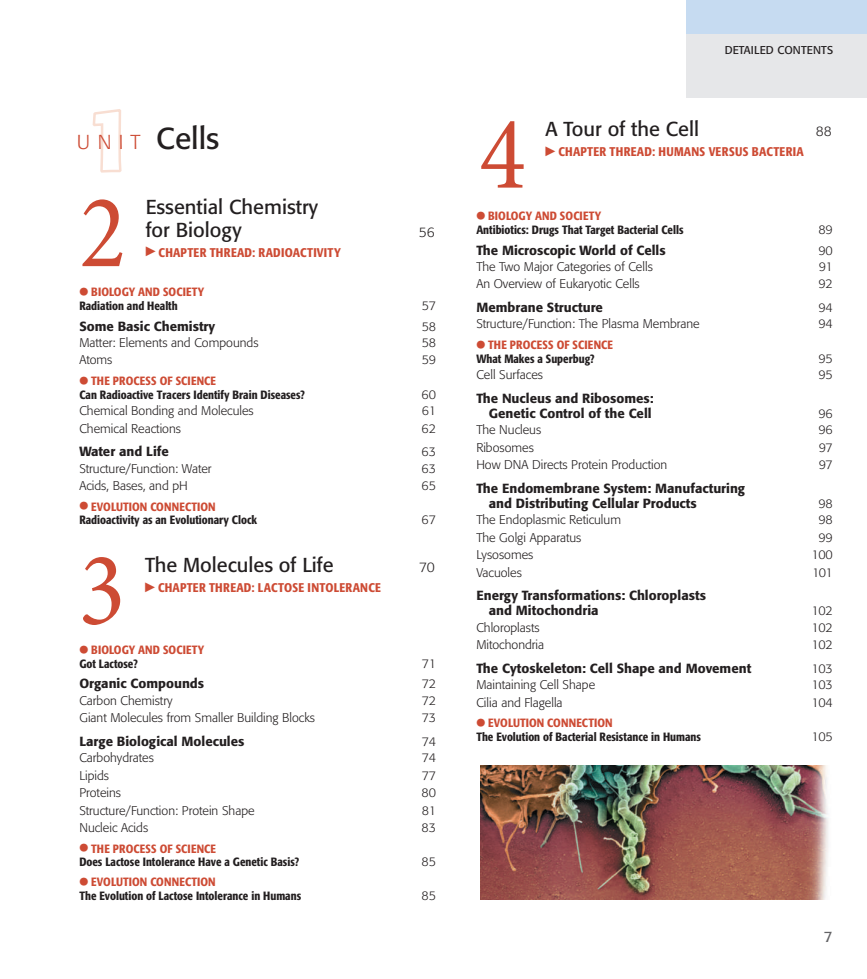
<style>
.page{position:relative;width:867px;height:979px;background:#fff}
.page>*{position:absolute;margin:0;border:0;box-sizing:border-box;transform-origin:0 0}
.t1{font:condensed 105px "Minion Pro";color:#cd4b34}
.t2{font:30px "Formata";color:#231f20}
.t3{font:20px/22.5px "Formata";color:#231f20}
.t4{font:15px "Formata";color:#636366}
.t5{font:300 13.75px "Formata";color:#231f20}
.t6{font:500 13.12px/15px "Formata";color:#231f20}
.t7{font:300 12.5px "Formata";color:#231f20}
.t8{font:500 condensed 12.5px "Formata";letter-spacing:.015em;color:#cd4b34}
.t9{font:500 condensed 11.88px/13.8px "Formata";color:#231f20}
.t10{font:500 condensed 11.88px/13.8px "Formata";color:#cd4b34}
.t11{font:11.25px "Formata";letter-spacing:.015em;color:#231f20}
.s1{font-weight:300;font-size:20px;color:#cd4b34}
.s2{font-family:"Universal Std Newswith Comm Pi";font-weight:400;font-stretch:normal;font-size:10px;color:#cd4b34}
.s3{color:#cd4b34}
.s4{font-family:"Universal Std Newswith Comm Pi";font-weight:400;font-stretch:normal;font-size:10px}
.s5{color:#231f20}
</style>
<div class="page">
<div style="left:686px;top:0;width:180px;height:98px;background:#e6e7e9"></div>
<div style="left:686px;top:0;width:180px;height:34px;background:#c6dbf1"></div>
<svg style="left:92px;top:109px;width:30px;height:64px"></svg>
<img style="left:480px;top:766px;width:349px;height:133px">
<h2 class="t2" style="left:77px;top:121px;width:144px"><span class="s1">U N I T</span> Cells</h2>
<h1 class="t1" style="left:79px;top:170px;width:48px">2</h1>
<h3 class="t3" style="left:146px;top:196px;width:174px">Essential Chemistry for Biology</h3>
<p class="t8" style="left:146px;top:244px;width:196px"><sup>▶</sup> CHAPTER THREAD: RADIOACTIVITY</p>
<p class="t9" style="left:79px;top:285px;width:126px"><span class="s2">●</span> <span class="s3">BIOLOGY AND SOCIETY<br></span>Radiation and Health</p>
<p class="t5" style="left:419px;top:224px;width:17px">56</p>
<p class="t7" style="left:421px;top:298px;width:16px">57</p>
<p class="t6" style="left:79px;top:318px;width:137px">Some Basic Chemistry</p>
<p class="t7" style="left:421px;top:319px;width:16px">58</p>
<p class="t7" style="left:79px;top:335px;width:180px">Matter: Elements and Compounds</p>
<p class="t7" style="left:421px;top:335px;width:16px">58</p>
<p class="t7" style="left:79px;top:353px;width:35px">Atoms</p>
<p class="t7" style="left:421px;top:353px;width:16px">59</p>
<p class="t9" style="left:79px;top:374px;width:227px"><span class="s2">●</span> <span class="s3">THE PROCESS OF SCIENCE<br></span>Can Radioactive Tracers Identify Brain Diseases?</p>
<p class="t7" style="left:421px;top:387px;width:16px">60</p>
<p class="t7" style="left:79px;top:403px;width:176px">Chemical Bonding and Molecules</p>
<p class="t7" style="left:422px;top:403px;width:16px">61</p>
<p class="t7" style="left:79px;top:421px;width:103px">Chemical Reactions</p>
<p class="t7" style="left:421px;top:421px;width:16px">62</p>
<p class="t6" style="left:79px;top:444px;width:91px">Water and Life</p>
<p class="t7" style="left:421px;top:444px;width:16px">63</p>
<p class="t7" style="left:79px;top:461px;width:134px">Structure/Function: Water</p>
<p class="t7" style="left:421px;top:461px;width:16px">63</p>
<p class="t7" style="left:79px;top:478px;width:110px">Acids, Bases, and pH</p>
<p class="t7" style="left:421px;top:478px;width:16px">65</p>
<p class="t9" style="left:79px;top:499px;width:179px"><span class="s2">●</span> <span class="s3">EVOLUTION CONNECTION<br></span>Radioactivity as an Evolutionary Clock</p>
<p class="t7" style="left:421px;top:513px;width:16px">67</p>
<h1 class="t1" style="left:79px;top:527px;width:48px">3</h1>
<h3 class="t3" style="left:145px;top:554px;width:190px">The Molecules of Life</h3>
<p class="t5" style="left:419px;top:559px;width:17px">70</p>
<p class="t8" style="left:145px;top:580px;width:237px"><sup>▶</sup> CHAPTER THREAD: LACTOSE INTOLERANCE</p>
<p class="t10" style="left:79px;top:643px;width:126px"><span class="s4">●</span> BIOLOGY AND SOCIETY<br><span class="s5">Got Lactose?</span></p>
<p class="t7" style="left:422px;top:656px;width:16px">71</p>
<p class="t6" style="left:79px;top:676px;width:126px">Organic Compounds</p>
<p class="t7" style="left:422px;top:676px;width:16px">72</p>
<p class="t7" style="left:79px;top:693px;width:94px">Carbon Chemistry</p>
<p class="t7" style="left:422px;top:693px;width:16px">72</p>
<p class="t7" style="left:79px;top:710px;width:237px">Giant Molecules from Smaller Building Blocks</p>
<p class="t7" style="left:422px;top:710px;width:16px">73</p>
<p class="t6" style="left:79px;top:733px;width:166px">Large Biological Molecules</p>
<p class="t7" style="left:422px;top:734px;width:16px">74</p>
<p class="t7" style="left:79px;top:750px;width:76px">Carbohydrates</p>
<p class="t7" style="left:422px;top:750px;width:16px">74</p>
<p class="t7" style="left:79px;top:768px;width:31px">Lipids</p>
<p class="t7" style="left:422px;top:768px;width:16px">77</p>
<p class="t7" style="left:79px;top:785px;width:43px">Proteins</p>
<p class="t7" style="left:421px;top:785px;width:16px">80</p>
<p class="t7" style="left:79px;top:803px;width:177px">Structure/Function: Protein Shape</p>
<p class="t7" style="left:422px;top:803px;width:16px">81</p>
<p class="t7" style="left:79px;top:820px;width:70px">Nucleic Acids</p>
<p class="t7" style="left:421px;top:820px;width:16px">83</p>
<p class="t9" style="left:79px;top:841px;width:221px"><span class="s2">●</span> <span class="s3">THE PROCESS OF SCIENCE<br></span>Does Lactose Intolerance Have a Genetic Basis?</p>
<p class="t7" style="left:421px;top:854px;width:16px">85</p>
<p class="t9" style="left:79px;top:874px;width:223px"><span class="s2">●</span> <span class="s3">EVOLUTION CONNECTION<br></span>The Evolution of Lactose Intolerance in Humans</p>
<p class="t7" style="left:421px;top:888px;width:16px">85</p>
<p class="t11" style="left:724px;top:43px;width:110px">detailed contents</p>
<h3 class="t3" style="left:545px;top:118px;width:155px">A Tour of the Cell</h3>
<p class="t5" style="left:815px;top:123px;width:18px">88</p>
<p class="t8" style="left:545px;top:144px;width:259px"><sup>▶</sup> CHAPTER THREAD: HUMANS VERSUS BACTERIA</p>
<h1 class="t1" style="left:479px;top:91px;width:48px">4</h1>
<p class="t9" style="left:476px;top:209px;width:208px"><span class="s2">●</span> <span class="s3">BIOLOGY AND SOCIETY<br></span>Antibiotics: Drugs That Target Bacterial Cells</p>
<p class="t7" style="left:818px;top:222px;width:16px">89</p>
<p class="t6" style="left:476px;top:242px;width:191px">The Microscopic World of Cells</p>
<p class="t7" style="left:818px;top:243px;width:16px">90</p>
<p class="t7" style="left:476px;top:259px;width:178px">The Two Major Categories of Cells</p>
<p class="t7" style="left:818px;top:259px;width:16px">91</p>
<p class="t7" style="left:476px;top:277px;width:165px">An Overview of Eukaryotic Cells</p>
<p class="t7" style="left:818px;top:277px;width:16px">92</p>
<p class="t6" style="left:476px;top:300px;width:128px">Membrane Structure</p>
<p class="t7" style="left:818px;top:300px;width:16px">94</p>
<p class="t7" style="left:476px;top:317px;width:225px">Structure/Function: The Plasma Membrane</p>
<p class="t7" style="left:818px;top:317px;width:16px">94</p>
<p class="t10" style="left:476px;top:338px;width:138px"><span class="s4">●</span> THE PROCESS OF SCIENCE<br><span class="s5">What Makes a Superbug?</span></p>
<p class="t7" style="left:818px;top:351px;width:16px">95</p>
<p class="t7" style="left:476px;top:367px;width:68px">Cell Surfaces</p>
<p class="t7" style="left:818px;top:367px;width:16px">95</p>
<p class="t6" style="left:476px;top:390px;width:179px;text-align:right">The Nucleus and Ribosomes:<br>Genetic Control of the Cell</p>
<p class="t7" style="left:818px;top:406px;width:16px">96</p>
<p class="t7" style="left:476px;top:422px;width:66px">The Nucleus</p>
<p class="t7" style="left:818px;top:422px;width:16px">96</p>
<p class="t7" style="left:476px;top:440px;width:59px">Ribosomes</p>
<p class="t7" style="left:818px;top:440px;width:16px">97</p>
<p class="t7" style="left:476px;top:457px;width:192px">How DNA Directs Protein Production</p>
<p class="t7" style="left:818px;top:457px;width:16px">97</p>
<p class="t6" style="left:488px;top:480px;width:257px;text-indent:-12px">The Endomembrane System: Manufacturing and Distributing Cellular Products</p>
<p class="t7" style="left:818px;top:496px;width:16px">98</p>
<p class="t7" style="left:476px;top:512px;width:146px">The Endoplasmic Reticulum</p>
<p class="t7" style="left:818px;top:512px;width:16px">98</p>
<p class="t7" style="left:476px;top:530px;width:106px">The Golgi Apparatus</p>
<p class="t7" style="left:818px;top:530px;width:16px">99</p>
<p class="t7" style="left:476px;top:547px;width:59px">Lysosomes</p>
<p class="t7" style="left:811px;top:547px;width:23px">100</p>
<p class="t7" style="left:476px;top:565px;width:47px">Vacuoles</p>
<p class="t7" style="left:811px;top:565px;width:22px">101</p>
<p class="t6" style="left:488px;top:588px;width:218px;text-indent:-12px">Energy Transformations: Chloroplasts and Mitochondria</p>
<p class="t7" style="left:811px;top:603px;width:23px">102</p>
<p class="t7" style="left:476px;top:620px;width:65px">Chloroplasts</p>
<p class="t7" style="left:811px;top:620px;width:23px">102</p>
<p class="t7" style="left:476px;top:637px;width:69px">Mitochondria</p>
<p class="t7" style="left:811px;top:637px;width:23px">102</p>
<p class="t6" style="left:476px;top:660px;width:276px">The Cytoskeleton: Cell Shape and Movement</p>
<p class="t7" style="left:811px;top:661px;width:23px">103</p>
<p class="t7" style="left:476px;top:677px;width:120px">Maintaining Cell Shape</p>
<p class="t7" style="left:811px;top:677px;width:23px">103</p>
<p class="t7" style="left:476px;top:695px;width:88px">Cilia and Flagella</p>
<p class="t7" style="left:811px;top:695px;width:23px">104</p>
<p class="t9" style="left:476px;top:716px;width:226px"><span class="s2">●</span> <span class="s3">EVOLUTION CONNECTION<br></span>The Evolution of Bacterial Resistance in Humans</p>
<p class="t7" style="left:811px;top:729px;width:23px">105</p>
<p class="t4" style="left:823px;top:928px;width:10px">7</p>
</div>
